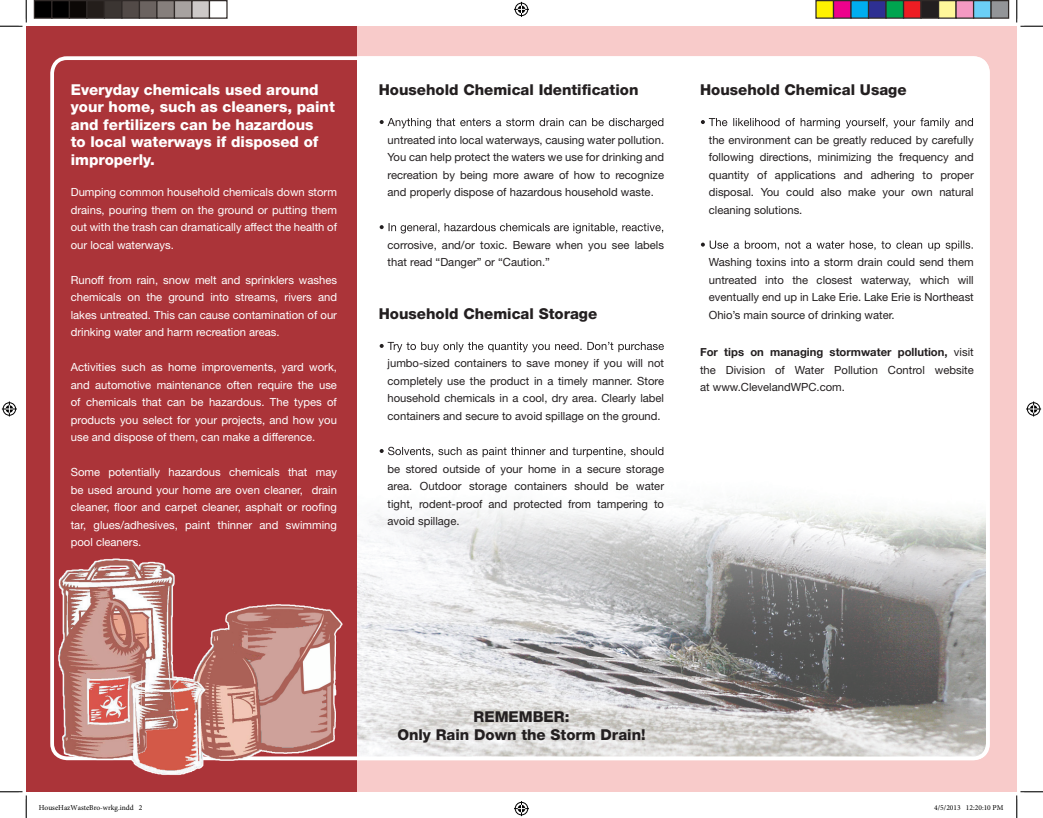
<style>
.page{position:relative;width:1043px;height:818px;background:#fff}
.page>*{position:absolute;margin:0;border:0;box-sizing:border-box;transform-origin:0 0}
.t1{font:800 15px/17.5px "Helvetica Neue";color:#fff}
.t2{font:800 15px/17.5px "Helvetica Neue";color:#231f20;text-align:center}
.t3{font:11.25px/17.5px "Helvetica Neue";color:#231f20;text-align:justify}
.t4{font:11.25px/17.5px "Helvetica Neue";color:#fff;text-align:justify}
.t5{font:7.5px "Minion Pro";color:#000}
.s1{font-weight:700}
</style>
<div class="page">
<div style="left:356px;top:26px;width:660px;height:765px;background:#f8cbca"></div>
<div style="left:72px;top:58px;width:916px;height:700px;background:#fff;border-radius:15px"></div>
<img style="left:356px;top:458px;width:632px;height:300px">
<div style="left:26px;top:26px;width:330px;height:765px;background:#ab3439"></div>
<div style="left:50px;top:56px;width:939px;height:704px;border:4px solid #fff;border-radius:15px"></div>
<svg style="left:379px;top:118px;width:284px;height:10px"></svg>
<svg style="left:379px;top:223px;width:284px;height:10px"></svg>
<svg style="left:379px;top:342px;width:285px;height:10px"></svg>
<svg style="left:379px;top:447px;width:284px;height:10px"></svg>
<svg style="left:701px;top:118px;width:272px;height:10px"></svg>
<svg style="left:701px;top:240px;width:271px;height:11px"></svg>
<img style="left:50px;top:523px;width:298px;height:252px">
<svg style="left:0;top:0;width:27px;height:27px"></svg>
<svg style="left:0;top:791px;width:27px;height:27px"></svg>
<svg style="left:1015px;top:0;width:27px;height:27px"></svg>
<svg style="left:1015px;top:790px;width:27px;height:28px"></svg>
<svg style="left:514px;top:2px;width:15px;height:15px"></svg>
<svg style="left:514px;top:801px;width:15px;height:15px"></svg>
<svg style="left:2px;top:401px;width:15px;height:15px"></svg>
<svg style="left:1026px;top:401px;width:15px;height:15px"></svg>
<div style="left:34px;top:1px;width:18px;height:17px;background:#000"></div>
<div style="left:34px;top:0;width:18px;height:19px;border:1px solid #302a28"></div>
<div style="left:52px;top:1px;width:17px;height:17px;background:#000"></div>
<div style="left:51px;top:0;width:19px;height:19px;border:1px solid #302a28"></div>
<div style="left:69px;top:1px;width:18px;height:17px;background:#0c0806"></div>
<div style="left:69px;top:0;width:19px;height:19px;border:1px solid #302a28"></div>
<div style="left:87px;top:1px;width:17px;height:17px;background:#241e1b"></div>
<div style="left:86px;top:0;width:19px;height:19px;border:1px solid #302a28"></div>
<div style="left:104px;top:1px;width:18px;height:17px;background:#3b3532"></div>
<div style="left:104px;top:0;width:18px;height:19px;border:1px solid #302a28"></div>
<div style="left:122px;top:1px;width:17px;height:17px;background:#524a47"></div>
<div style="left:121px;top:0;width:19px;height:19px;border:1px solid #302a28"></div>
<div style="left:139px;top:1px;width:18px;height:17px;background:#6b6360"></div>
<div style="left:139px;top:0;width:19px;height:19px;border:1px solid #302a28"></div>
<div style="left:157px;top:1px;width:17px;height:17px;background:#867f7c"></div>
<div style="left:156px;top:0;width:19px;height:19px;border:1px solid #302a28"></div>
<div style="left:174px;top:1px;width:18px;height:17px;background:#a7a2a0"></div>
<div style="left:174px;top:0;width:18px;height:19px;border:1px solid #302a28"></div>
<div style="left:192px;top:1px;width:17px;height:17px;background:#cdc9c8"></div>
<div style="left:191px;top:0;width:19px;height:19px;border:1px solid #302a28"></div>
<div style="left:209px;top:0;width:19px;height:19px;border:1px solid #302a28"></div>
<div style="left:816px;top:1px;width:17px;height:17px;background:#fff101"></div>
<div style="left:815px;top:0;width:19px;height:19px;border:1px solid #302a28"></div>
<div style="left:833px;top:1px;width:18px;height:17px;background:#ed028c"></div>
<div style="left:832px;top:0;width:19px;height:19px;border:1px solid #302a28"></div>
<div style="left:851px;top:1px;width:17px;height:17px;background:#00aeef"></div>
<div style="left:850px;top:0;width:19px;height:19px;border:1px solid #302a28"></div>
<div style="left:868px;top:1px;width:18px;height:17px;background:#2e3092"></div>
<div style="left:868px;top:0;width:18px;height:19px;border:1px solid #302a28"></div>
<div style="left:886px;top:1px;width:17px;height:17px;background:#00a54f"></div>
<div style="left:885px;top:0;width:19px;height:19px;border:1px solid #302a28"></div>
<div style="left:903px;top:1px;width:18px;height:17px;background:#ee1d23"></div>
<div style="left:902px;top:0;width:19px;height:19px;border:1px solid #302a28"></div>
<div style="left:921px;top:1px;width:17px;height:17px;background:#231f20"></div>
<div style="left:920px;top:0;width:19px;height:19px;border:1px solid #302a28"></div>
<div style="left:938px;top:1px;width:18px;height:17px;background:#fff79a"></div>
<div style="left:938px;top:0;width:18px;height:19px;border:1px solid #302a28"></div>
<div style="left:956px;top:1px;width:17px;height:17px;background:#f499c2"></div>
<div style="left:955px;top:0;width:19px;height:19px;border:1px solid #302a28"></div>
<div style="left:973px;top:1px;width:18px;height:17px;background:#6bcff6"></div>
<div style="left:972px;top:0;width:19px;height:19px;border:1px solid #302a28"></div>
<div style="left:991px;top:1px;width:17px;height:17px;background:#939598"></div>
<div style="left:990px;top:0;width:19px;height:19px;border:1px solid #302a28"></div>
<svg style="left:966px;top:769px;width:37px;height:23px"></svg>
<h1 class="t1" style="left:71px;top:81px;width:266px">Everyday chemicals used around your home, such as cleaners, paint and fertilizers can be hazardous<br>to local waterways if disposed of improperly.</h1>
<p class="t4" style="left:71px;top:183px;width:268px">Dumping common household chemicals down storm drains, pouring them on the ground or putting them out with the trash can dramatically affect the health of our local waterways.</p>
<p class="t4" style="left:71px;top:271px;width:268px">Runoff from rain, snow melt and sprinklers washes chemicals on the ground into streams, rivers and lakes untreated. This can cause contamination of our drinking water and harm recreation areas.</p>
<p class="t4" style="left:71px;top:358px;width:268px">Activities such as home improvements, yard work, and automotive maintenance often require the use of chemicals that can be hazardous. The types of products you select for your projects, and how you use and dispose of them, can make a difference.</p>
<p class="t4" style="left:71px;top:463px;width:268px">Some potentially hazardous chemicals that may be used around your home are oven cleaner, drain cleaner, floor and carpet cleaner, asphalt or roofing tar, glues/adhesives, paint thinner and swimming pool cleaners.</p>
<h1 class="t2" style="left:379px;top:81px;width:261px">Household Chemical Identification</h1>
<p class="t3" style="left:387px;top:131px;width:278px">untreated into local waterways, causing water pollution.<br>You can help protect the waters we use for drinking and recreation by being more aware of how to recognize and properly dispose of hazardous household waste.</p>
<p class="t3" style="left:387px;top:236px;width:278px">corrosive, and/or toxic. Beware when you see labels that read “Danger” or “Caution.”</p>
<h1 class="t2" style="left:379px;top:304px;width:220px">Household Chemical Storage</h1>
<p class="t3" style="left:387px;top:354px;width:278px">jumbo-sized containers to save money if you will not completely use the product in a timely manner. Store household chemicals in a cool, dry area. Clearly label containers and secure to avoid spillage on the ground.</p>
<p class="t3" style="left:387px;top:459px;width:278px">be stored outside of your home in a secure storage area. Outdoor storage containers should be water tight, rodent-proof and protected from tampering to avoid spillage.</p>
<h1 class="t2" style="left:700px;top:81px;width:208px">Household Chemical Usage</h1>
<p class="t3" style="left:709px;top:131px;width:266px">the environment can be greatly reduced by carefully following directions, minimizing the frequency and quantity of applications and adhering to proper disposal. You could also make your own natural cleaning solutions.</p>
<p class="t3" style="left:709px;top:253px;width:266px">Washing toxins into a storm drain could send them untreated into the closest waterway, which will eventually end up in Lake Erie. Lake Erie is Northeast Ohio’s main source of drinking water.</p>
<p class="t3" style="left:700px;top:343px;width:275px"><span class="s1">For tips on managing stormwater pollution,</span> visit the Division of Water Pollution Control website at www.ClevelandWPC.com.</p>
<h1 class="t2" style="left:397px;top:708px;width:250px">REMEMBER:<br>Only Rain Down the Storm Drain!</h1>
<p class="t5" style="left:39px;top:803px;width:105px">HouseHazWasteBro-wrkg.indd 2</p>
<p class="t5" style="left:934px;top:803px;width:71px">4/5/2013 12:20:10 PM</p>
</div>
